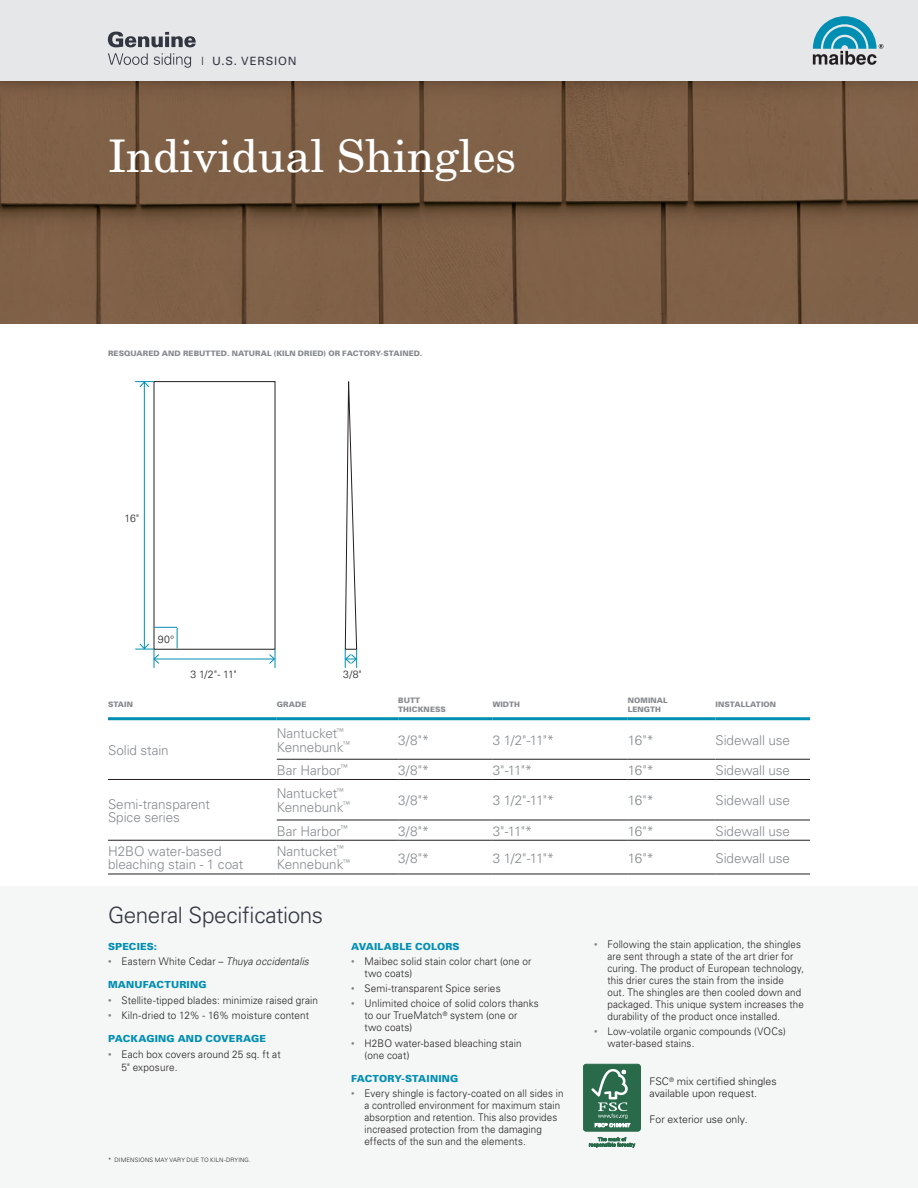
<style>
.page{position:relative;width:918px;height:1188px;background:#fff}
.page>*{position:absolute;margin:0;border:0;box-sizing:border-box;transform-origin:0 0}
.GrandTitre-Blanc{font:45px "New Century Schlbk";color:#fff}
.Titre{font:300 22.5px "Univers";letter-spacing:-.02em;color:#323640}
.Tableau-Texte{font:300 13.5px/13.5px "Univers";letter-spacing:-.005em;color:#868a8e}
.SousTitre{font:11.4px "Univers";letter-spacing:.07em;color:#323640}
.Spec__Texte{font:300 10.5px/12px "Univers";letter-spacing:.015em;color:#231f20;scale:.93 1}
.Spec__Texte-2{font:300 10.5px/12px "Univers";letter-spacing:.015em;color:#231f20;scale:.95 1}
.Spec__Texte-3{font:300 10.5px/12px "Univers";letter-spacing:.015em;color:#231f20}
.Dimensions{font:300 10.5px "Univers";color:#231f20}
.Spec____SousTitre{font:900 9.75px "Univers";letter-spacing:.02em;color:#008fb3}
.SystemeFixation{font:900 7.5px "Univers";letter-spacing:.01em;color:#868a8e}
.Tableau-EnTete{font:900 7.5px/9px "Univers";letter-spacing:.01em;color:#868a8e}
.Note{font:300 6px "Univers";letter-spacing:.02em;color:#231f20}
.s1{font-weight:400;color:#808285}
.s2{font-style:italic}
</style>
<div class="page">
<svg style="left:0;top:81px;width:918px;height:243px;background:#7a5c44"></svg>
<div style="left:0;top:887px;width:918px;height:301px;background:#f5f6f6"></div>
<hr style="left:144px;top:382px;width:1px;height:267px;background:#008fb3">
<svg style="left:153px;top:381px;width:204px;height:269px"></svg>
<svg style="left:135px;top:381px;width:19px;height:6px"></svg>
<hr style="left:154px;top:659px;width:120px;height:1px;background:#008fb3">
<svg style="left:269px;top:650px;width:7px;height:18px"></svg>
<svg style="left:345px;top:650px;width:12px;height:18px"></svg>
<svg style="left:135px;top:627px;width:43px;height:41px"></svg>
<div style="left:583px;top:1064px;width:57px;height:67px;background:#286a4a;border-radius:3px"></div>
<div style="left:583px;top:1064px;width:58px;height:67px;border:1px solid #286a4a;border-radius:3px"></div>
<svg style="left:591px;top:1069px;width:39px;height:58px"></svg>
<svg style="left:589px;top:1137px;width:46px;height:11px"></svg>
<hr style="left:277px;top:759px;width:121px;height:1px;background:#231f20">
<hr style="left:398px;top:759px;width:95px;height:1px;background:#231f20">
<hr style="left:493px;top:759px;width:135px;height:1px;background:#231f20">
<hr style="left:628px;top:759px;width:88px;height:1px;background:#231f20">
<hr style="left:716px;top:759px;width:94px;height:1px;background:#231f20">
<hr style="left:108px;top:779px;width:169px;height:1px;background:#231f20">
<hr style="left:277px;top:779px;width:121px;height:1px;background:#231f20">
<hr style="left:398px;top:779px;width:95px;height:1px;background:#231f20">
<hr style="left:493px;top:779px;width:135px;height:1px;background:#231f20">
<hr style="left:628px;top:779px;width:88px;height:1px;background:#231f20">
<hr style="left:716px;top:779px;width:94px;height:1px;background:#231f20">
<hr style="left:277px;top:820px;width:121px;height:1px;background:#231f20">
<hr style="left:398px;top:820px;width:95px;height:1px;background:#231f20">
<hr style="left:493px;top:820px;width:135px;height:1px;background:#231f20">
<hr style="left:628px;top:820px;width:88px;height:1px;background:#231f20">
<hr style="left:716px;top:820px;width:94px;height:1px;background:#231f20">
<hr style="left:108px;top:840px;width:169px;height:1px;background:#231f20">
<hr style="left:277px;top:840px;width:121px;height:1px;background:#231f20">
<hr style="left:398px;top:840px;width:95px;height:1px;background:#231f20">
<hr style="left:493px;top:840px;width:135px;height:1px;background:#231f20">
<hr style="left:628px;top:840px;width:88px;height:1px;background:#231f20">
<hr style="left:716px;top:840px;width:94px;height:1px;background:#231f20">
<hr style="left:108px;top:874px;width:169px;height:1px;background:#231f20">
<hr style="left:277px;top:874px;width:121px;height:1px;background:#231f20">
<hr style="left:398px;top:874px;width:95px;height:1px;background:#231f20">
<hr style="left:493px;top:874px;width:135px;height:1px;background:#231f20">
<hr style="left:628px;top:874px;width:88px;height:1px;background:#231f20">
<hr style="left:716px;top:874px;width:94px;height:1px;background:#231f20">
<hr style="left:108px;top:717px;width:169px;height:3px;background:#008fb3">
<hr style="left:277px;top:717px;width:121px;height:3px;background:#008fb3">
<hr style="left:398px;top:717px;width:95px;height:3px;background:#008fb3">
<hr style="left:493px;top:717px;width:135px;height:3px;background:#008fb3">
<hr style="left:628px;top:717px;width:88px;height:3px;background:#008fb3">
<hr style="left:716px;top:717px;width:94px;height:3px;background:#008fb3">
<div style="left:0;top:0;width:918px;height:81px;background:#e6e7e9"></div>
<svg style="left:813px;top:16px;width:70px;height:49px"></svg>
<svg style="left:108px;top:53px;width:40px;height:12px"></svg>
<svg style="left:154px;top:53px;width:37px;height:15px"></svg>
<svg style="left:108px;top:31px;width:88px;height:16px"></svg>
<p class="SousTitre" style="left:201px;top:54px;width:97px">| U.S. VERSION</p>
<p class="GrandTitre-Blanc" style="left:108px;top:128px;width:410px">Individual Shingles</p>
<p class="SystemeFixation" style="left:108px;top:348px;width:316px">RESQUARED AND REBUTTED. NATURAL (KILN DRIED) OR FACTORY-STAINED.</p>
<p class="Dimensions" style="left:124px;top:512px;width:16px">16"</p>
<p class="Dimensions" style="left:158px;top:633px;width:18px">90°</p>
<p class="Dimensions" style="left:191px;top:668px;width:48px">3 1/2"- 11"</p>
<p class="Dimensions" style="left:343px;top:668px;width:20px">3/8"</p>
<p class="Tableau-EnTete" style="left:108px;top:700px;width:27px">STAIN</p>
<p class="Tableau-EnTete" style="left:277px;top:700px;width:31px">GRADE</p>
<p class="Tableau-EnTete" style="left:398px;top:696px;width:49px">BUTT<br>THICKNESS</p>
<p class="Tableau-EnTete" style="left:493px;top:700px;width:29px">WIDTH</p>
<p class="Tableau-EnTete" style="left:628px;top:696px;width:42px">NOMINAL<br>LENGTH</p>
<p class="Tableau-EnTete" style="left:716px;top:700px;width:62px">INSTALLATION</p>
<p class="Tableau-Texte" style="left:108px;top:743px;width:62px">Solid stain</p>
<p class="Tableau-Texte" style="left:277px;top:726px;width:75px">Nantucket<sup>™<br></sup>Kennebunk<sup>™</sup></p>
<p class="Tableau-Texte" style="left:398px;top:733px;width:33px">3/8"*</p>
<p class="Tableau-Texte" style="left:493px;top:733px;width:63px">3 1/2"-11"*</p>
<p class="Tableau-Texte" style="left:628px;top:733px;width:28px">16"*</p>
<p class="Tableau-Texte" style="left:716px;top:733px;width:76px">Sidewall use</p>
<p class="Tableau-Texte" style="left:277px;top:763px;width:73px">Bar Harbor<sup>™</sup></p>
<p class="Tableau-Texte" style="left:398px;top:763px;width:33px">3/8"*</p>
<p class="Tableau-Texte" style="left:493px;top:763px;width:41px">3"-11"*</p>
<p class="Tableau-Texte" style="left:628px;top:763px;width:28px">16"*</p>
<p class="Tableau-Texte" style="left:716px;top:763px;width:76px">Sidewall use</p>
<p class="Tableau-Texte" style="left:108px;top:797px;width:103px">Semi-transparent<br>Spice series</p>
<p class="Tableau-Texte" style="left:277px;top:787px;width:75px">Nantucket<sup>™<br></sup>Kennebunk<sup>™</sup></p>
<p class="Tableau-Texte" style="left:398px;top:793px;width:33px">3/8"*</p>
<p class="Tableau-Texte" style="left:493px;top:793px;width:63px">3 1/2"-11"*</p>
<p class="Tableau-Texte" style="left:628px;top:793px;width:28px">16"*</p>
<p class="Tableau-Texte" style="left:716px;top:793px;width:76px">Sidewall use</p>
<p class="Tableau-Texte" style="left:277px;top:824px;width:73px">Bar Harbor<sup>™</sup></p>
<p class="Tableau-Texte" style="left:398px;top:824px;width:33px">3/8"*</p>
<p class="Tableau-Texte" style="left:493px;top:824px;width:41px">3"-11"*</p>
<p class="Tableau-Texte" style="left:628px;top:824px;width:28px">16"*</p>
<p class="Tableau-Texte" style="left:716px;top:824px;width:76px">Sidewall use</p>
<p class="Tableau-Texte" style="left:108px;top:844px;width:137px">H2BO water-based bleaching stain - 1 coat</p>
<p class="Tableau-Texte" style="left:277px;top:844px;width:75px">Nantucket<sup>™<br></sup>Kennebunk<sup>™</sup></p>
<p class="Tableau-Texte" style="left:398px;top:851px;width:33px">3/8"*</p>
<p class="Tableau-Texte" style="left:493px;top:851px;width:63px">3 1/2"-11"*</p>
<p class="Tableau-Texte" style="left:628px;top:851px;width:28px">16"*</p>
<p class="Tableau-Texte" style="left:716px;top:851px;width:76px">Sidewall use</p>
<p class="Titre" style="left:108px;top:901px;width:217px">General Specifications</p>
<p class="Spec____SousTitre" style="left:108px;top:940px;width:51px">SPECIES:</p>
<p class="Spec__Texte-2" style="left:108px;top:955px;width:213px"><span class="s1">•</span> Eastern White Cedar – <span class="s2">Thuya occidentalis</span></p>
<p class="Spec____SousTitre" style="left:108px;top:979px;width:100px">MANUFACTURING</p>
<p class="Spec__Texte-2" style="left:108px;top:994px;width:223px"><span class="s1">•</span> Stellite-tipped blades: minimize raised grain</p>
<p class="Spec__Texte-2" style="left:108px;top:1009px;width:213px"><span class="s1">•</span> Kiln-dried to 12% - 16% moisture content</p>
<p class="Spec____SousTitre" style="left:108px;top:1033px;width:159px">PACKAGING AND COVERAGE</p>
<p class="Spec__Texte-2" style="left:122px;top:1047px;width:169px;line-height:13.5px;text-indent:-14px"><span class="s1">•</span> Each box covers around 25 sq. ft at<br>5" exposure.</p>
<p class="Note" style="left:108px;top:1156px;width:144px">* DIMENSIONS MAY VARY DUE TO KILN-DRYING.</p>
<p class="Spec____SousTitre" style="left:351px;top:940px;width:110px">AVAILABLE COLORS</p>
<p class="Spec__Texte-2" style="left:364px;top:955px;width:177px;text-indent:-14px"><span class="s1">•</span> Maibec solid stain color chart (one or two coats)</p>
<p class="Spec__Texte-2" style="left:351px;top:982px;width:159px"><span class="s1">•</span> Semi-transparent Spice series</p>
<p class="Spec__Texte-2" style="left:364px;top:997px;width:185px;text-indent:-14px"><span class="s1">•</span> Unlimited choice of solid colors thanks to our TrueMatch<sup>®</sup> system (one or<br>two coats)</p>
<p class="Spec__Texte-2" style="left:364px;top:1037px;width:167px;text-indent:-14px"><span class="s1">•</span> H2BO water-based bleaching stain (one coat)</p>
<p class="Spec____SousTitre" style="left:351px;top:1073px;width:109px">FACTORY-STAINING</p>
<p class="Spec__Texte" style="left:364px;top:1087px;width:215px;text-indent:-14px"><span class="s1">•</span> Every shingle is factory-coated on all sides in a controlled environment for maximum stain absorption and retention. This also provides increased protection from the damaging effects of the sun and the elements.</p>
<p class="Spec__Texte" style="left:608px;top:938px;width:213px;text-indent:-14px"><span class="s1">•</span> Following the stain application, the shingles are sent through a state of the art drier for curing. The product of European technology, this drier cures the stain from the inside<br>out. The shingles are then cooled down and packaged. This unique system increases the durability of the product once installed.</p>
<p class="Spec__Texte" style="left:608px;top:1025px;width:193px;text-indent:-14px"><span class="s1">•</span> Low-volatile organic compounds (VOCs) water-based stains.</p>
<p class="Spec__Texte-3" style="left:650px;top:1075px;width:129px">FSC<sup>®</sup> mix certified shingles available upon request.</p>
<p class="Spec__Texte-3" style="left:650px;top:1113px;width:100px">For exterior use only.</p>
</div>
